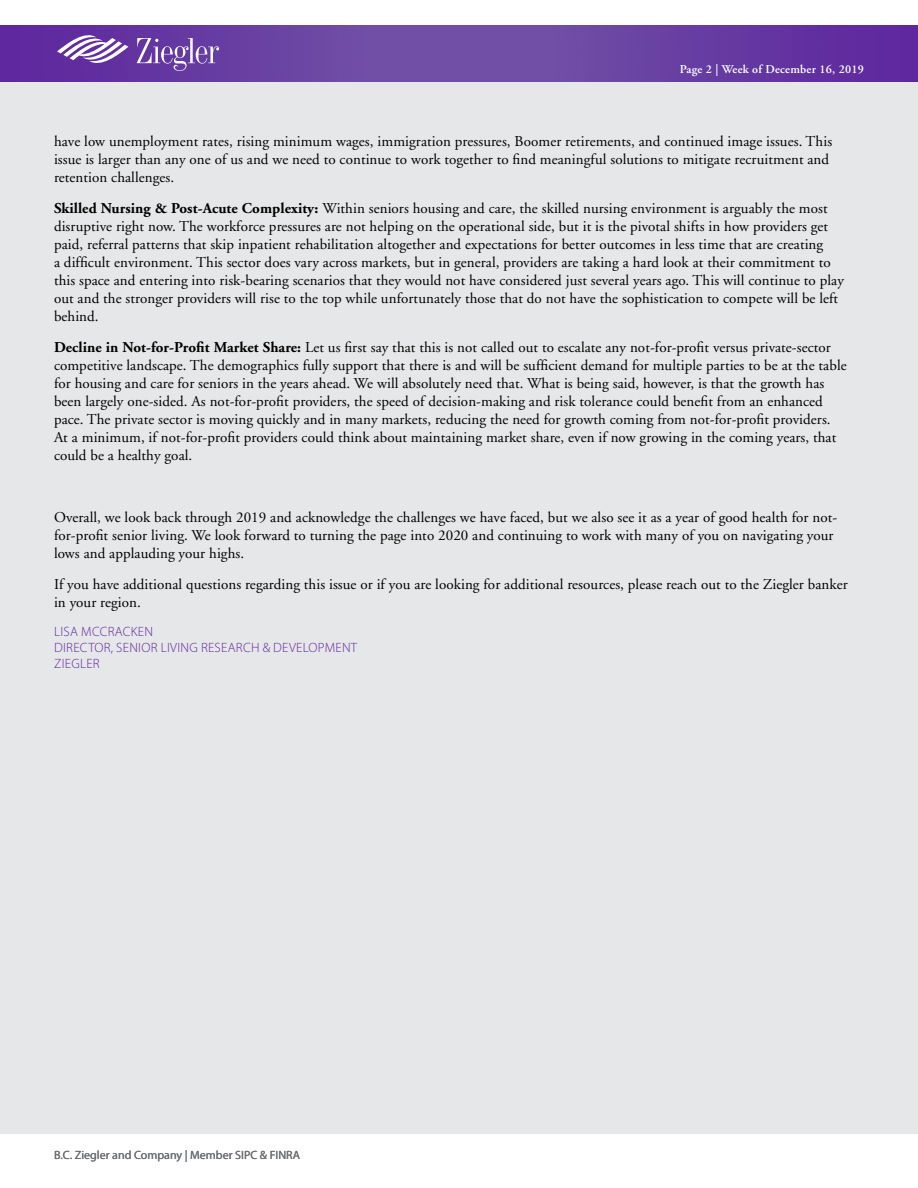
<style>
.page{position:relative;width:918px;height:1188px;background:#fff}
.page>*{position:absolute;margin:0;border:0;box-sizing:border-box;transform-origin:0 0}
.t1{font:15px/18px "Adobe Garamond";letter-spacing:.005em;color:#000}
.t2{font:300 13.5px/16px "Myriad Pro";letter-spacing:.02em;color:#5f279e}
.t3{font:12px "Myriad Pro";color:#6d6e71}
.t4{font:600 12px "Adobe Garamond";letter-spacing:.02em;color:#fff}
.s1{font-weight:700}
</style>
<div class="page">
<svg style="left:0;top:25px;width:918px;height:58px;background:#6b41a3"></svg>
<div style="left:0;top:83px;width:918px;height:1051px;background:#e6e7e8"></div>
<svg style="left:137px;top:38px;width:82px;height:33px;background:#825eb3"></svg>
<svg style="left:57px;top:36px;width:71px;height:32px"></svg>
<p class="t4" style="left:680px;top:63px;width:186px">Page 2 | Week of December 16, 2019</p>
<p class="t1" style="left:54px;top:133px;width:780px">have low unemployment rates, rising minimum wages, immigration pressures, Boomer retirements, and continued image issues. This issue is larger than any one of us and we need to continue to work together to find meaningful solutions to mitigate recruitment and retention challenges.</p>
<p class="t1" style="left:54px;top:200px;width:791px"><span class="s1">Skilled Nursing &amp; Post-Acute Complexity:</span> Within seniors housing and care, the skilled nursing environment is arguably the most disruptive right now. The workforce pressures are not helping on the operational side, but it is the pivotal shifts in how providers get paid, referral patterns that skip inpatient rehabilitation altogether and expectations for better outcomes in less time that are creating<br>a difficult environment. This sector does vary across markets, but in general, providers are taking a hard look at their commitment to this space and entering into risk-bearing scenarios that they would not have considered just several years ago. This will continue to play out and the stronger providers will rise to the top while unfortunately those that do not have the sophistication to compete will be left behind.</p>
<p class="t1" style="left:54px;top:339px;width:794px"><span class="s1">Decline in Not-for-Profit Market Share:</span> Let us first say that this is not called out to escalate any not-for-profit versus private-sector competitive landscape. The demographics fully support that there is and will be sufficient demand for multiple parties to be at the table for housing and care for seniors in the years ahead. We will absolutely need that. What is being said, however, is that the growth has been largely one-sided. As not-for-profit providers, the speed of decision-making and risk tolerance could benefit from an enhanced pace. The private sector is moving quickly and in many markets, reducing the need for growth coming from not-for-profit providers.<br>At a minimum, if not-for-profit providers could think about maintaining market share, even if now growing in the coming years, that could be a healthy goal.</p>
<p class="t1" style="left:54px;top:508px;width:785px">Overall, we look back through 2019 and acknowledge the challenges we have faced, but we also see it as a year of good health for not&shy;for-profit senior living. We look forward to turning the page into 2020 and continuing to work with many of you on navigating your lows and applauding your highs.</p>
<p class="t1" style="left:54px;top:575px;width:795px">If you have additional questions regarding this issue or if you are looking for additional resources, please reach out to the Ziegler banker in your region.</p>
<p class="t2" style="left:54px;top:623px;width:305px">LISA MCCRACKEN<br>DIRECTOR, SENIOR LIVING RESEARCH &amp; DEVELOPMENT<br>ZIEGLER</p>
<p class="t3" style="left:54px;top:1147px;width:248px">B.C. Ziegler and Company | Member SIPC &amp; FINRA</p>
</div>
